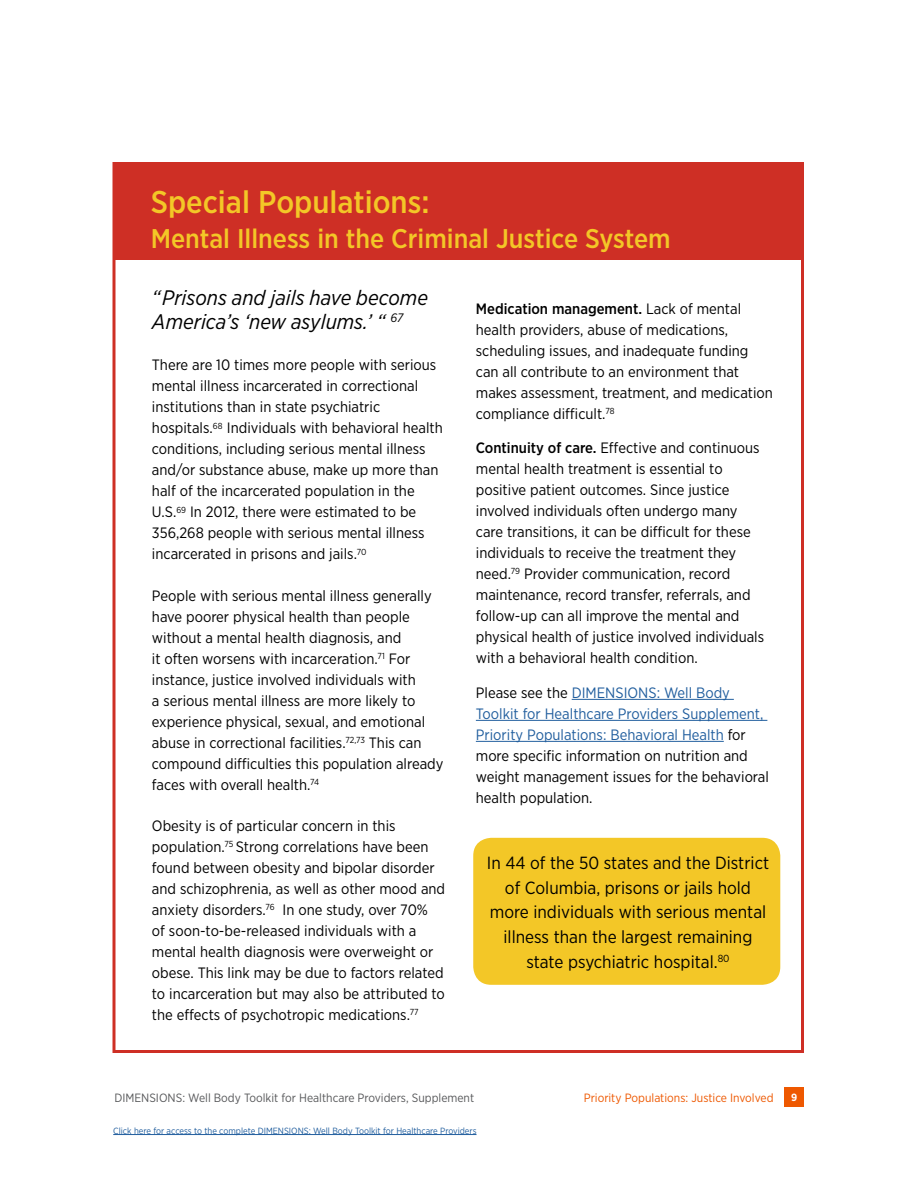
<style>
.page{position:relative;width:918px;height:1188px;background:#fff}
.page>*{position:absolute;margin:0;border:0;box-sizing:border-box;transform-origin:0 0}
.t1{font:500 31.5px "Gotham Narrow";color:#f3c727}
.t2{font:500 27px "Gotham Narrow";color:#f3c727}
.t3{font:italic 21px/24px "Gotham Narrow";color:#000}
.t4{font:17.55px/24.6px "Gotham Narrow";color:#000;text-align:center}
.t5{font:15px/21px "Gotham Narrow";color:#000}
.t6{font:12px "Gotham Narrow";color:#58595b}
.t7{font:12px "Gotham Narrow";color:#ee5800}
.t8{font:700 10.5px "Gotham Narrow";color:#fff}
.t9{font:9px "Gotham Narrow";color:#215e9e}
.s1{font-weight:500}
.s2{color:#215e9e}
</style>
<div class="page">
<div style="left:785px;top:1088px;width:19px;height:19px;background:#ee5800"></div>
<hr style="left:113px;top:1134px;width:364px;height:1px;background:#215e9e">
<div style="left:473px;top:838px;width:307px;height:147px;background:#f3c727;border-radius:18px"></div>
<div style="left:114px;top:164px;width:688px;height:96px;background:#ce2f25"></div>
<div style="left:112px;top:162px;width:692px;height:891px;border:3px solid #ce2f25"></div>
<hr style="left:572px;top:699px;width:162px;height:1px;background:#215e9e">
<hr style="left:476px;top:720px;width:291px;height:1px;background:#215e9e">
<hr style="left:476px;top:741px;width:248px;height:1px;background:#215e9e">
<h1 class="t1" style="left:151px;top:182px;width:280px">Special Populations:</h1>
<h2 class="t2" style="left:151px;top:221px;width:521px">Mental Illness in the Criminal Justice System</h2>
<h3 class="t3" style="left:152px;top:285px;width:278px">“ Prisons and jails have become<br>America’s ‘new asylums.’ “ <sup>67</sup></h3>
<p class="t5" style="left:152px;top:354px;width:292px">There are 10 times more people with serious mental illness incarcerated in correctional institutions than in state psychiatric hospitals.<sup>68</sup> Individuals with behavioral health conditions, including serious mental illness and/or substance abuse, make up more than half of the incarcerated population in the U.S.<sup>69</sup> In 2012, there were estimated to be 356,268 people with serious mental illness incarcerated in prisons and jails.<sup>70</sup></p>
<p class="t5" style="left:152px;top:585px;width:293px">People with serious mental illness generally have poorer physical health than people without a mental health diagnosis, and<br>it often worsens with incarceration.<sup>71</sup> For instance, justice involved individuals with<br>a serious mental illness are more likely to experience physical, sexual, and emotional abuse in correctional facilities.<sup>72,73</sup> This can compound difficulties this population already faces with overall health.<sup>74</sup></p>
<p class="t5" style="left:152px;top:815px;width:295px">Obesity is of particular concern in this population.<sup>75</sup> Strong correlations have been found between obesity and bipolar disorder and schizophrenia, as well as other mood and anxiety disorders.<sup>76</sup> In one study, over 70%<br>of soon-to-be-released individuals with a mental health diagnosis were overweight or obese. This link may be due to factors related to incarceration but may also be attributed to the effects of psychotropic medications.<sup>77</sup></p>
<p class="t5" style="left:476px;top:298px;width:299px"><span class="s1">Medication management.</span> Lack of mental health providers, abuse of medications, scheduling issues, and inadequate funding can all contribute to an environment that makes assessment, treatment, and medication compliance difficult.<sup>78</sup></p>
<p class="t5" style="left:476px;top:437px;width:290px"><span class="s1">Continuity of care.</span> Effective and continuous mental health treatment is essential to positive patient outcomes. Since justice involved individuals often undergo many care transitions, it can be difficult for these individuals to receive the treatment they need.<sup>79</sup> Provider communication, record maintenance, record transfer, referrals, and follow-up can all improve the mental and physical health of justice involved individuals with a behavioral health condition.</p>
<p class="t5" style="left:476px;top:682px;width:295px">Please see the <span class="s2">DIMENSIONS: Well Body Toolkit for Healthcare Providers Supplement, Priority Populations: Behavioral Health</span> for more specific information on nutrition and weight management issues for the behavioral health population.</p>
<p class="t4" style="left:487px;top:850px;width:284px">In 44 of the 50 states and the District of Columbia, prisons or jails hold more individuals with serious mental illness than the largest remaining state psychiatric hospital.<sup>80</sup></p>
<p class="t6" style="left:114px;top:1090px;width:361px">DIMENSIONS: Well Body Toolkit for Healthcare Providers, Supplement</p>
<p class="t7" style="left:584px;top:1090px;width:191px">Priority Populations: Justice Involved</p>
<p class="t8" style="left:791px;top:1091px;width:8px">9</p>
<p class="t9" style="left:113px;top:1125px;width:365px">Click here for access to the complete DIMENSIONS: Well Body Toolkit for Healthcare Providers</p>
</div>
